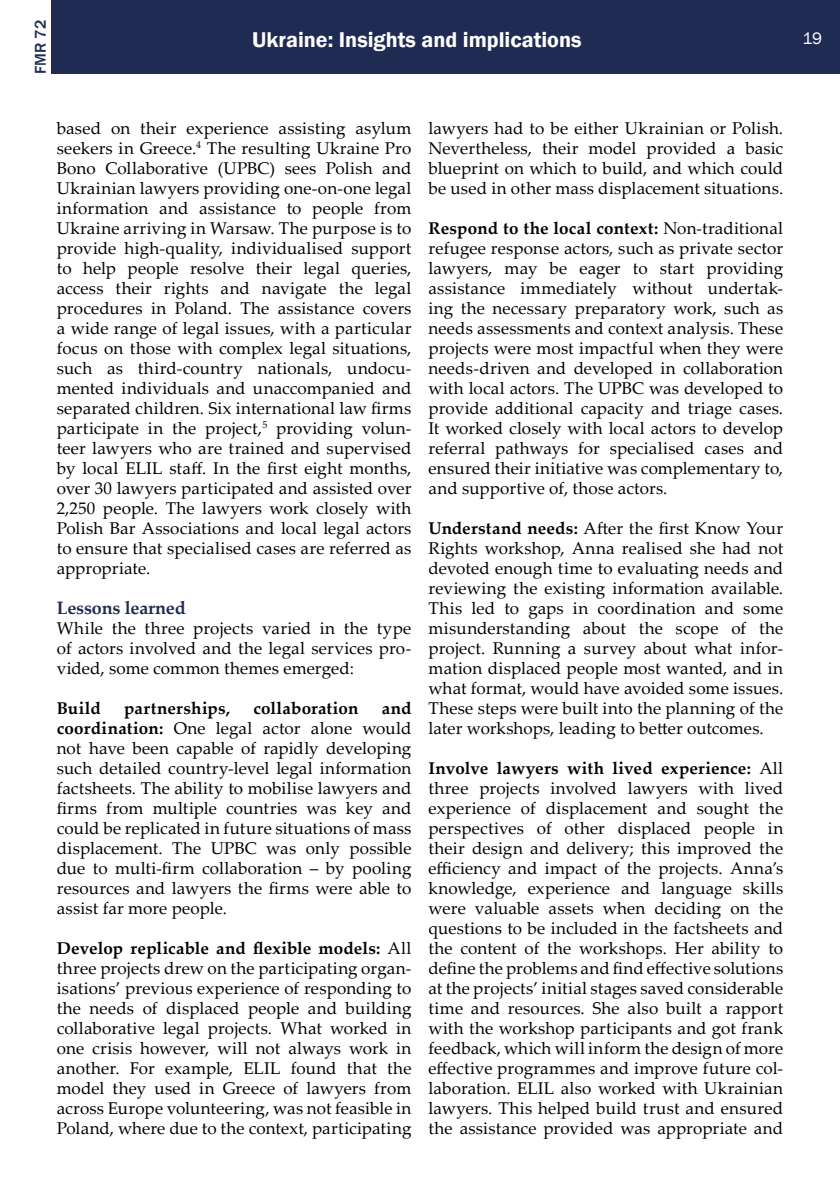
<style>
.page{position:relative;width:840px;height:1191px;background:#fff}
.page>*{position:absolute;margin:0;border:0;box-sizing:border-box;transform-origin:0 0}
.t1{font:600 22px "Franklin Gothic";color:#fff}
.t2{font:700 18px "Palatino Linotype";letter-spacing:-.01em;color:#202b53}
.t3{font:17px/20px "Palatino Linotype";letter-spacing:.005em;color:#000;text-align:justify}
.t4{font:700 17px "Palatino Linotype";letter-spacing:.01em;color:#000}
.t5{font:17px "Franklin Gothic";color:#fff}
.t6{font:500 16px "Franklin Gothic";color:#202b53}
.s1{font-weight:700}
</style>
<div class="page">
<div style="left:51px;top:0;width:788px;height:74px;background:#202b53"></div>
<p class="t6" style="left:31px;top:74px;width:55px;rotate:-90deg">FMR 72</p>
<p class="t1" style="left:252px;top:27px;width:330px">Ukraine: Insights and implications</p>
<p class="t5" style="left:801px;top:27px;width:21px">19</p>
<p class="t3" style="left:57px;top:117px;width:356px">based on their experience assisting asylum seekers in Greece.<sup>4</sup> The resulting Ukraine Pro Bono Collaborative (UPBC) sees Polish and Ukrainian lawyers providing one-on-one legal information and assistance to people from Ukraine arriving in Warsaw. The purpose is to provide high-quality, individualised support to help people resolve their legal queries, access their rights and navigate the legal procedures in Poland. The assistance covers a wide range of legal issues, with a particular focus on those with complex legal situations, such as third-country nationals, undocu&shy;mented individuals and unaccompanied and separated children. Six international law firms participate in the project,<sup>5</sup> providing volun&shy;teer lawyers who are trained and supervised by local ELIL staff. In the first eight months, over 30 lawyers participated and assisted over 2,250 people. The lawyers work closely with Polish Bar Associations and local legal actors to ensure that specialised cases are referred as appropriate.</p>
<p class="t2" style="left:57px;top:595px;width:130px">Lessons learned</p>
<p class="t3" style="left:57px;top:617px;width:356px">While the three projects varied in the type of actors involved and the legal services pro&shy;vided, some common themes emerged:</p>
<p class="t4" style="left:57px;top:696px;width:46px">Build</p>
<p class="t4" style="left:124px;top:696px;width:107px">partnerships,</p>
<p class="t4" style="left:253px;top:696px;width:106px">collaboration</p>
<p class="t3" style="left:57px;top:697px;width:356px;text-indent:325px"><span class="s1">and coordination:</span> One legal actor alone would not have been capable of rapidly developing such detailed country-level legal information factsheets. The ability to mobilise lawyers and firms from multiple countries was key and could be replicated in future situations of mass displacement. The UPBC was only possible due to multi-firm collaboration – by pooling resources and lawyers the firms were able to assist far more people.</p>
<p class="t3" style="left:57px;top:937px;width:356px"><span class="s1">Develop replicable and flexible models:</span> All three projects drew on the participating organ&shy;isations’ previous experience of responding to the needs of displaced people and building collaborative legal projects. What worked in one crisis however, will not always work in another. For example, ELIL found that the model they used in Greece of lawyers from across Europe volunteering, was not feasible in Poland, where due to the context, participating</p>
<p class="t3" style="left:428px;top:117px;width:356px">lawyers had to be either Ukrainian or Polish.<br>Nevertheless, their model provided a basic blueprint on which to build, and which could be used in other mass displacement situations.</p>
<p class="t3" style="left:428px;top:217px;width:356px"><span class="s1">Respond to the local context:</span> Non-traditional refugee response actors, such as private sector lawyers, may be eager to start providing assistance immediately without undertak&shy;ing the necessary preparatory work, such as needs assessments and context analysis. These projects were most impactful when they were needs-driven and developed in collaboration with local actors. The UPBC was developed to provide additional capacity and triage cases.<br>It worked closely with local actors to develop referral pathways for specialised cases and ensured their initiative was complementary to, and supportive of, those actors.</p>
<p class="t3" style="left:428px;top:517px;width:356px"><span class="s1">Understand needs:</span> After the first Know Your Rights workshop, Anna realised she had not devoted enough time to evaluating needs and reviewing the existing information available.<br>This led to gaps in coordination and some misunderstanding about the scope of the project. Running a survey about what infor&shy;mation displaced people most wanted, and in what format, would have avoided some issues.<br>These steps were built into the planning of the later workshops, leading to better outcomes.</p>
<p class="t3" style="left:428px;top:757px;width:356px"><span class="s1">Involve lawyers with lived experience:</span> All three projects involved lawyers with lived experience of displacement and sought the perspectives of other displaced people in their design and delivery; this improved the efficiency and impact of the projects. Anna’s knowledge, experience and language skills were valuable assets when deciding on the questions to be included in the factsheets and the content of the workshops. Her ability to define the problems and find effective solutions at the projects’ initial stages saved considerable time and resources. She also built a rapport with the workshop participants and got frank feedback, which will inform the design of more effective programmes and improve future col&shy;laboration. ELIL also worked with Ukrainian lawyers. This helped build trust and ensured the assistance provided was appropriate and</p>
</div>
